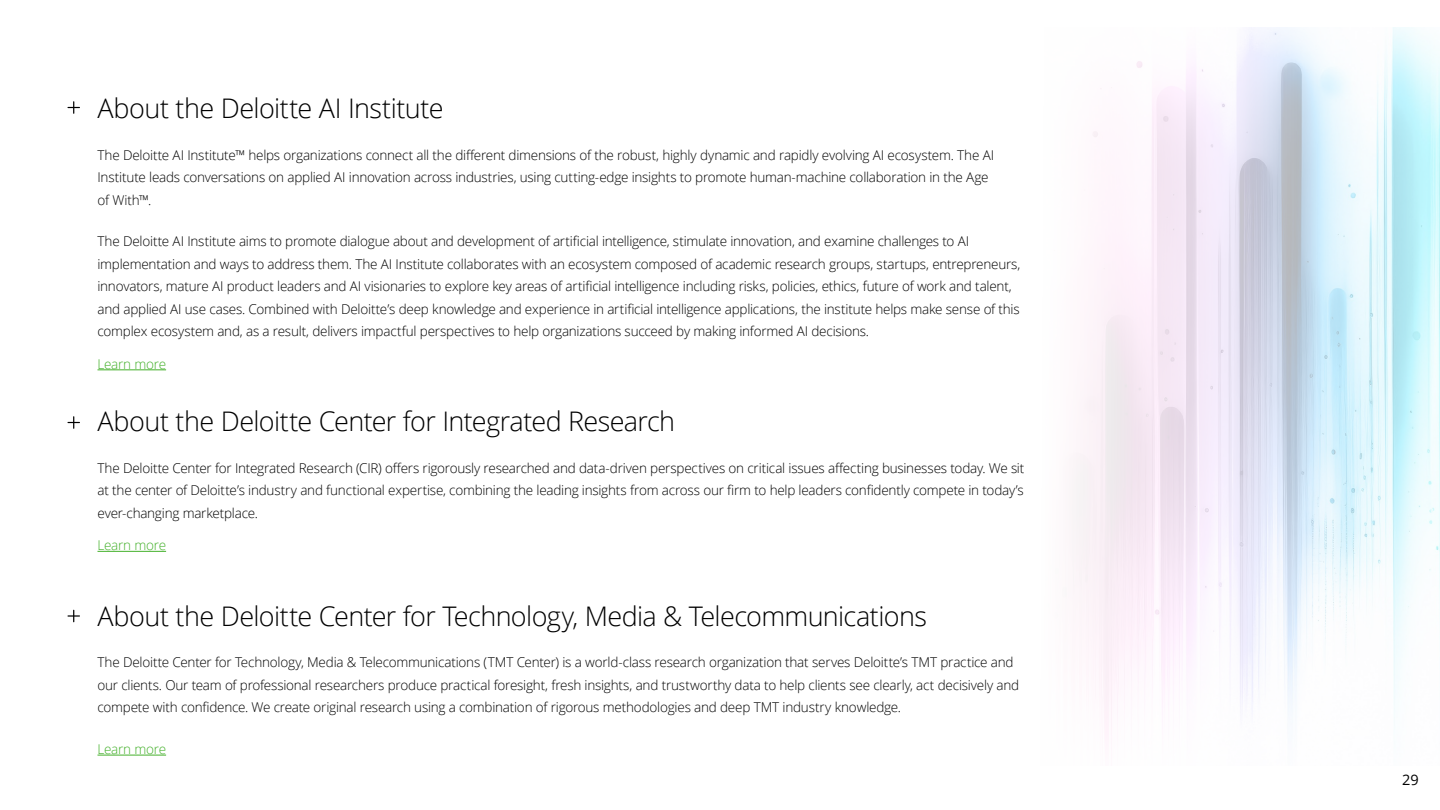
<style>
.page{position:relative;width:1440px;height:810px;background:#fff}
.page>*{position:absolute;margin:0;border:0;box-sizing:border-box;transform-origin:0 0}
.t1{font:300 27px "Open Sans";letter-spacing:-.025em;color:#000}
.t2{font:14.48px "Open Sans";color:#000}
.t3{font:300 13.5px/22.5px "Open Sans";letter-spacing:-.015em;color:#000}
.t4{font:300 13.5px "Open Sans";letter-spacing:-.02em;color:#43b02a}
</style>
<div class="page">
<img style="left:1076px;top:27px;width:364px;height:711px">
<hr style="left:98px;top:755px;width:68px;height:1px;background:#43b02a">
<svg style="left:67px;top:101px;width:13px;height:13px"></svg>
<svg style="left:67px;top:416px;width:13px;height:13px"></svg>
<svg style="left:67px;top:610px;width:13px;height:12px"></svg>
<hr style="left:98px;top:370px;width:68px;height:1px;background:#43b02a">
<hr style="left:98px;top:551px;width:68px;height:1px;background:#43b02a">
<h1 class="t1" style="left:98px;top:90px;width:348px">About the Deloitte AI Institute</h1>
<p class="t3" style="left:98px;top:143px;width:898px">The Deloitte AI Institute™ helps organizations connect all the different dimensions of the robust, highly dynamic and rapidly evolving AI ecosystem. The AI<br>Institute leads conversations on applied AI innovation across industries, using cutting-edge insights to promote human-machine collaboration in the Age of With™.</p>
<p class="t3" style="left:98px;top:230px;width:924px">The Deloitte AI Institute aims to promote dialogue about and development of artificial intelligence, stimulate innovation, and examine challenges to AI implementation and ways to address them. The AI Institute collaborates with an ecosystem composed of academic research groups, startups, entrepreneurs, innovators, mature AI product leaders and AI visionaries to explore key areas of artificial intelligence including risks, policies, ethics, future of work and talent, and applied AI use cases. Combined with Deloitte’s deep knowledge and experience in artificial intelligence applications, the institute helps make sense of this complex ecosystem and, as a result, delivers impactful perspectives to help organizations succeed by making informed AI decisions.</p>
<p class="t4" style="left:98px;top:355px;width:70px">Learn more</p>
<h1 class="t1" style="left:98px;top:403px;width:579px">About the Deloitte Center for Integrated Research</h1>
<p class="t3" style="left:98px;top:456px;width:929px;text-align:justify">The Deloitte Center for Integrated Research (CIR) offers rigorously researched and data-driven perspectives on critical issues affecting businesses today. We sit at the center of Deloitte’s industry and functional expertise, combining the leading insights from across our firm to help leaders confidently compete in today’s ever-changing marketplace.</p>
<p class="t4" style="left:98px;top:536px;width:70px">Learn more</p>
<h1 class="t1" style="left:98px;top:598px;width:831px">About the Deloitte Center for Technology, Media &amp; Telecommunications</h1>
<p class="t3" style="left:98px;top:651px;width:923px">The Deloitte Center for Technology, Media &amp; Telecommunications (TMT Center) is a world-class research organization that serves Deloitte’s TMT practice and our clients. Our team of professional researchers produce practical foresight, fresh insights, and trustworthy data to help clients see clearly, act decisively and compete with confidence. We create original research using a combination of rigorous methodologies and deep TMT industry knowledge.</p>
<p class="t4" style="left:98px;top:740px;width:70px">Learn more</p>
<p class="t2" style="left:1402px;top:769px;width:18px">29</p>
</div>
